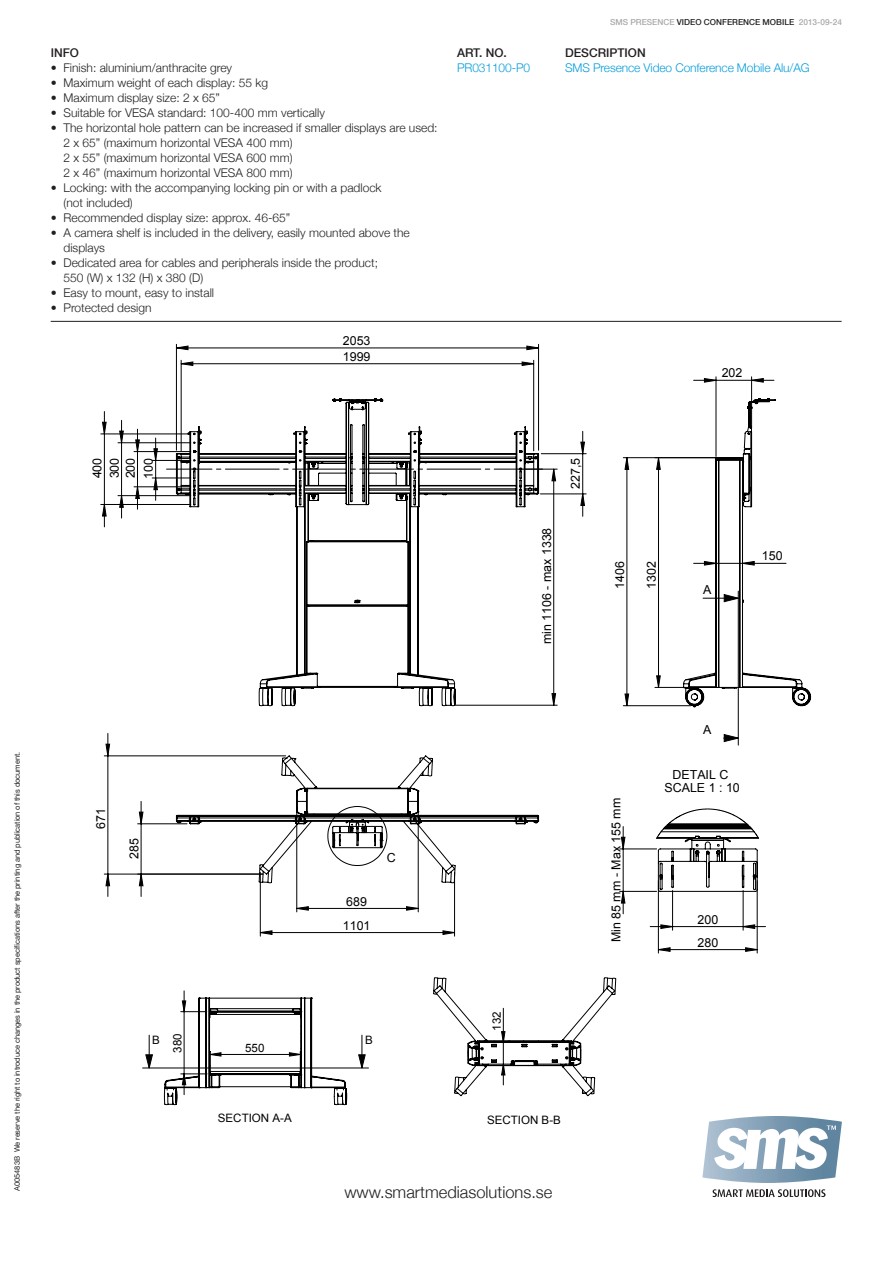
<style>
.page{position:relative;width:893px;height:1263px;background:#fff}
.page>*{position:absolute;margin:0;border:0;box-sizing:border-box;transform-origin:0 0}
.t1{font:300 16.5px "Helvetica Neue";color:#231f20}
.t2{font:12.45px/16px "Arial";color:#000001}
.t3{font:300 12px/15px "Helvetica Neue";color:#231f20}
.t4{font:300 12px "Helvetica Neue";letter-spacing:-.01em;color:#069edb}
.t5{font:500 12px "Helvetica Neue";color:#231f20}
.t6{font:11.55px "Arial";color:#000001}
.t7{font:500 8.25px "Helvetica Neue";color:#a8a9ad}
.t8{font:500 8.25px "Helvetica Neue";color:#231f20}
.t9{font:7.5px "Helvetica Neue";letter-spacing:-.01em;color:#231f20}
.s1{color:#a8a9ad}
.s2{color:#231f20}
</style>
<div class="page">
<svg style="left:712px;top:1189px;width:113px;height:8px"></svg>
<svg style="left:702px;top:1116px;width:140px;height:67px"></svg>
<hr style="left:738px;top:591px;width:1px;height:154px;background:#000001">
<hr style="left:418px;top:805px;width:1px;height:107px;background:#000001">
<hr style="left:296px;top:805px;width:1px;height:107px;background:#000001">
<hr style="left:751px;top:377px;width:1px;height:51px;background:#000001">
<hr style="left:716px;top:377px;width:1px;height:79px;background:#000001">
<hr style="left:176px;top:344px;width:1px;height:106px;background:#000001">
<hr style="left:538px;top:344px;width:1px;height:106px;background:#000001">
<hr style="left:672px;top:890px;width:1px;height:40px;background:#000001">
<hr style="left:743px;top:890px;width:1px;height:40px;background:#000001">
<hr style="left:658px;top:881px;width:1px;height:72px;background:#000001">
<hr style="left:757px;top:881px;width:1px;height:72px;background:#000001">
<hr style="left:655px;top:687px;width:57px;height:1px;background:#000001">
<hr style="left:540px;top:494px;width:46px;height:1px;background:#000001">
<hr style="left:541px;top:453px;width:45px;height:1px;background:#000001">
<hr style="left:152px;top:478px;width:39px;height:1px;background:#000001">
<hr style="left:152px;top:460px;width:39px;height:1px;background:#000001">
<hr style="left:620px;top:891px;width:37px;height:1px;background:#000001">
<hr style="left:620px;top:849px;width:37px;height:1px;background:#000001">
<hr style="left:134px;top:486px;width:57px;height:1px;background:#000001">
<hr style="left:134px;top:451px;width:57px;height:1px;background:#000001">
<hr style="left:138px;top:823px;width:49px;height:1px;background:#000001">
<hr style="left:104px;top:755px;width:182px;height:1px;background:#000001">
<hr style="left:104px;top:874px;width:159px;height:1px;background:#000001">
<hr style="left:101px;top:434px;width:90px;height:1px;background:#000001">
<hr style="left:101px;top:504px;width:90px;height:1px;background:#000001">
<hr style="left:118px;top:442px;width:73px;height:1px;background:#000001">
<hr style="left:118px;top:495px;width:73px;height:1px;background:#000001">
<hr style="left:181px;top:360px;width:1px;height:91px;background:#000001">
<hr style="left:533px;top:360px;width:1px;height:91px;background:#000001">
<hr style="left:260px;top:872px;width:1px;height:64px;background:#000001">
<hr style="left:454px;top:872px;width:1px;height:64px;background:#000001">
<hr style="left:623px;top:705px;width:68px;height:1px;background:#000001">
<hr style="left:623px;top:457px;width:103px;height:1px;background:#000001">
<svg style="left:296px;top:906px;width:123px;height:5px"></svg>
<svg style="left:694px;top:378px;width:80px;height:5px"></svg>
<svg style="left:176px;top:345px;width:363px;height:5px"></svg>
<svg style="left:650px;top:924px;width:115px;height:5px"></svg>
<svg style="left:658px;top:947px;width:100px;height:5px"></svg>
<svg style="left:656px;top:458px;width:5px;height:230px"></svg>
<svg style="left:621px;top:826px;width:5px;height:88px"></svg>
<svg style="left:135px;top:429px;width:5px;height:80px"></svg>
<svg style="left:139px;top:801px;width:5px;height:95px"></svg>
<svg style="left:105px;top:733px;width:5px;height:163px"></svg>
<svg style="left:102px;top:411px;width:22px;height:116px"></svg>
<svg style="left:180px;top:361px;width:354px;height:5px"></svg>
<svg style="left:260px;top:930px;width:195px;height:5px"></svg>
<svg style="left:624px;top:457px;width:5px;height:249px"></svg>
<svg style="left:153px;top:431px;width:432px;height:275px"></svg>
<svg style="left:176px;top:398px;width:363px;height:309px"></svg>
<svg style="left:683px;top:398px;width:128px;height:344px"></svg>
<svg style="left:176px;top:755px;width:364px;height:129px"></svg>
<svg style="left:656px;top:808px;width:103px;height:84px"></svg>
<hr style="left:116px;top:998px;width:1px;height:129px;background:#000001">
<hr style="left:143px;top:1068px;width:225px;height:1px;background:#000001">
<svg style="left:145px;top:991px;width:221px;height:115px"></svg>
<hr style="left:412px;top:973px;width:226px;height:1px;background:#000001">
<svg style="left:433px;top:977px;width:184px;height:120px"></svg>
<hr style="left:51px;top:321px;width:791px;height:1px;background:#231f20">
<p class="t5" style="left:51px;top:43px;width:28px">INFO</p>
<p class="t3" style="left:51px;top:60px;width:183px">• Finish: aluminium/anthracite grey</p>
<p class="t3" style="left:51px;top:75px;width:219px">• Maximum weight of each display: 55 kg</p>
<p class="t3" style="left:51px;top:90px;width:171px">• Maximum display size: 2 x 65”</p>
<p class="t3" style="left:51px;top:105px;width:276px">• Suitable for VESA standard: 100-400 mm vertically</p>
<p class="t3" style="left:63px;top:120px;width:376px;text-indent:-13px">• The horizontal hole pattern can be increased if smaller displays are used:<br>2 x 65” (maximum horizontal VESA 400 mm)<br>2 x 55” (maximum horizontal VESA 600 mm)<br>2 x 46” (maximum horizontal VESA 800 mm)</p>
<p class="t3" style="left:63px;top:180px;width:320px;text-indent:-13px">• Locking: with the accompanying locking pin or with a padlock (not included)</p>
<p class="t3" style="left:51px;top:210px;width:241px">• Recommended display size: approx. 46-65”</p>
<p class="t3" style="left:63px;top:225px;width:348px;text-indent:-13px">• A camera shelf is included in the delivery, easily mounted above the displays</p>
<p class="t3" style="left:63px;top:255px;width:316px;text-indent:-13px">• Dedicated area for cables and peripherals inside the product;<br>550 (W) x 132 (H) x 380 (D)</p>
<p class="t3" style="left:51px;top:285px;width:165px">• Easy to mount, easy to install</p>
<p class="t3" style="left:51px;top:300px;width:102px">• Protected design</p>
<p class="t2" style="left:343px;top:333px;width:29px">2053</p>
<p class="t2" style="left:343px;top:349px;width:29px">1999</p>
<p class="t7" style="left:610px;top:15px;width:33px">SMS PRESEN</p>
<p class="t8" style="left:663px;top:15px;width:25px"><span class="s1">CE</span> VIDEO</p>
<p class="t8" style="left:704px;top:15px;width:7px">CON</p>
<p class="t8" style="left:722px;top:15px;width:12px">FEREN</p>
<p class="t7" style="left:749px;top:15px;width:94px"><span class="s2">CE MOBILE</span> 2013-09-24</p>
<p class="t5" style="left:457px;top:43px;width:51px">ART. NO.</p>
<p class="t5" style="left:565px;top:43px;width:41px">DESCRIPTION</p>
<p class="t4" style="left:457px;top:58px;width:75px">PR031100-P0</p>
<p class="t4" style="left:565px;top:58px;width:246px">SMS Presence Video Conference Mobile Alu/AG</p>
<p class="t2" style="left:722px;top:365px;width:22px">202</p>
<p class="t2" style="left:89px;top:478px;width:22px;rotate:-90deg">400</p>
<p class="t2" style="left:568px;top:489px;width:33px;rotate:-90deg">227,5</p>
<p class="t2" style="left:107px;top:478px;width:22px;rotate:-90deg">300<br>200</p>
<p class="t2" style="left:141px;top:479px;width:22px;rotate:-90deg">100</p>
<p class="t2" style="left:539px;top:644px;width:118px;rotate:-90deg">min 1106 - max 1338</p>
<p class="t2" style="left:612px;top:589px;width:29px;rotate:-90deg">1406</p>
<p class="t2" style="left:643px;top:589px;width:29px;rotate:-90deg">1302</p>
<p class="t2" style="left:703px;top:582px;width:10px">A</p>
<p class="t2" style="left:762px;top:548px;width:22px">150</p>
<p class="t9" style="left:12px;top:1191px;width:440px;rotate:-90deg">A005483B We reserve the right to introduce changes in the product specifications after the printing and publication of this document.</p>
<p class="t6" style="left:9px;top:989px;width:9px">A</p>
<p class="t6" style="left:9px;top:1119px;width:9px">A</p>
<p class="t2" style="left:93px;top:828px;width:22px;rotate:-90deg">671</p>
<p class="t2" style="left:126px;top:859px;width:22px;rotate:-90deg">285</p>
<p class="t2" style="left:346px;top:893px;width:22px">689</p>
<p class="t2" style="left:343px;top:917px;width:29px">1101</p>
<p class="t2" style="left:387px;top:850px;width:10px">C</p>
<p class="t6" style="left:170px;top:1053px;width:21px;rotate:-90deg">380</p>
<p class="t6" style="left:152px;top:1032px;width:9px">B</p>
<p class="t6" style="left:365px;top:1032px;width:9px">B</p>
<p class="t6" style="left:245px;top:1040px;width:21px">550</p>
<p class="t6" style="left:218px;top:1111px;width:75px">SECTION A-A</p>
<p class="t6" style="left:489px;top:1031px;width:21px;rotate:-90deg">132</p>
<p class="t6" style="left:487px;top:1112px;width:75px">SECTION B-B</p>
<h1 class="t1" style="left:344px;top:1178px;width:210px">www.smartmediasolutions.se</h1>
<p class="t2" style="left:608px;top:942px;width:146px;rotate:-90deg">Min 85 mm - Max 155 mm</p>
<p class="t2" style="left:703px;top:722px;width:10px">A</p>
<p class="t2" style="left:664px;top:769px;width:77px;line-height:12.5px;text-align:center">DETAIL C<br>SCALE 1 : 10</p>
<p class="t2" style="left:697px;top:908px;width:22px;line-height:23px">200<br>280</p>
</div>
